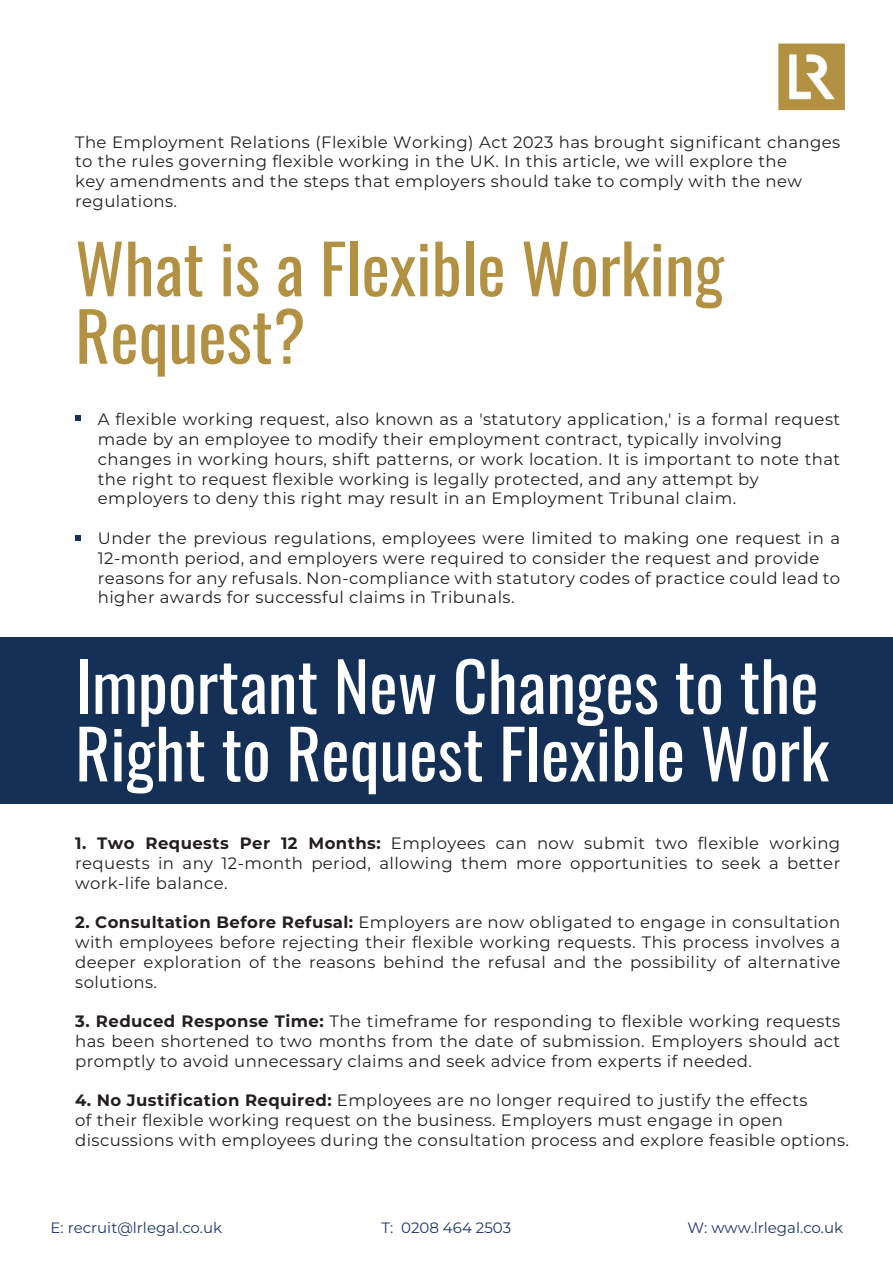
<style>
.page{position:relative;width:893px;height:1263px;background:#fff}
.page>*{position:absolute;margin:0;border:0;box-sizing:border-box;transform-origin:0 0}
.t1{font:67.5px/67.5px "Oswald";color:#fff}
.t2{font:67.5px/67.5px "Oswald";color:#b29143}
.t3{font:16.5px/19.8px "Montserrat";letter-spacing:.025em;color:#231f20}
.t4{font:15px "Montserrat";color:#1d3769}
.s1{font-weight:700}
</style>
<div class="page">
<img style="left:778px;top:43px;width:67px;height:68px">
<div style="left:0;top:637px;width:893px;height:167px;background:#143056"></div>
<svg style="left:75px;top:535px;width:6px;height:6px"></svg>
<svg style="left:75px;top:415px;width:6px;height:6px"></svg>
<p class="t3" style="left:75px;top:131px;width:767px">The Employment Relations (Flexible Working) Act 2023 has brought significant changes to the rules governing flexible working in the UK. In this article, we will explore the<br>key amendments and the steps that employers should take to comply with the new regulations.</p>
<h1 class="t2" style="left:75px;top:235px;width:650px">What is a Flexible Working<br>Request?</h1>
<p class="t3" style="left:98px;top:409px;width:744px">A flexible working request, also known as a 'statutory application,' is a formal request made by an employee to modify their employment contract, typically involving changes in working hours, shift patterns, or work location. It is important to note that the right to request flexible working is legally protected, and any attempt by employers to deny this right may result in an Employment Tribunal claim.</p>
<p class="t3" style="left:98px;top:528px;width:744px">Under the previous regulations, employees were limited to making one request in a 12-month period, and employers were required to consider the request and provide reasons for any refusals. Non-compliance with statutory codes of practice could lead to higher awards for successful claims in Tribunals.</p>
<h1 class="t1" style="left:75px;top:653px;width:755px">Important New Changes to the<br>Right to Request Flexible Work</h1>
<p class="t3" style="left:75px;top:833px;width:767px;text-align:justify"><span class="s1">1. Two Requests Per 12 Months:</span> Employees can now submit two flexible working requests in any 12-month period, allowing them more opportunities to seek a better work-life balance.</p>
<p class="t3" style="left:75px;top:912px;width:767px;text-align:justify"><span class="s1">2. Consultation Before Refusal:</span> Employers are now obligated to engage in consultation with employees before rejecting their flexible working requests. This process involves a deeper exploration of the reasons behind the refusal and the possibility of alternative solutions.</p>
<p class="t3" style="left:75px;top:1011px;width:767px;text-align:justify"><span class="s1">3. Reduced Response Time:</span> The timeframe for responding to flexible working requests has been shortened to two months from the date of submission. Employers should act promptly to avoid unnecessary claims and seek advice from experts if needed.</p>
<p class="t3" style="left:75px;top:1090px;width:775px"><span class="s1">4. No Justification Required:</span> Employees are no longer required to justify the effects<br>of their flexible working request on the business. Employers must engage in open discussions with employees during the consultation process and explore feasible options.</p>
<p class="t4" style="left:51px;top:1217px;width:173px">E: recruit@lrlegal.co.uk</p>
<p class="t4" style="left:381px;top:1217px;width:131px">T: 0208 464 2503</p>
<p class="t4" style="left:688px;top:1217px;width:157px">W: www.lrlegal.co.uk</p>
</div>
